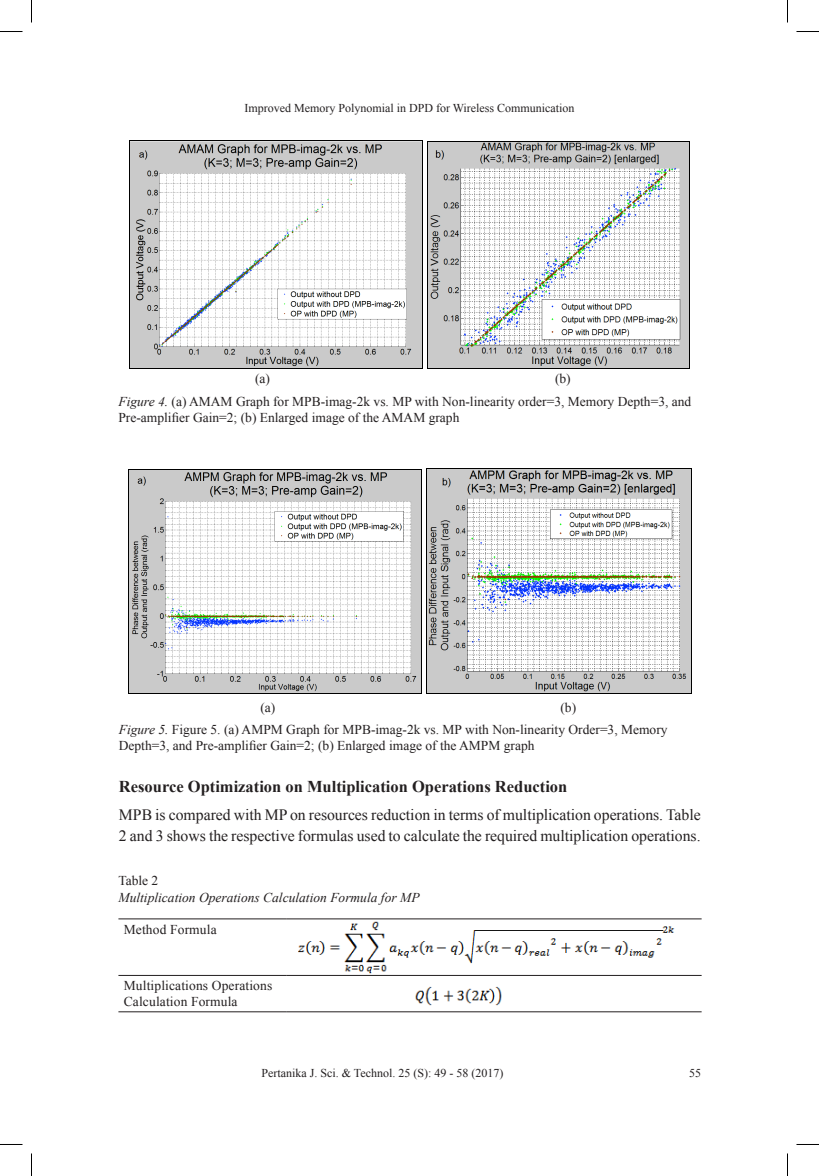
<style>
.page{position:relative;width:819px;height:1176px;background:#fff}
.page>*{position:absolute;margin:0;border:0;box-sizing:border-box;transform-origin:0 0}
.Subhead{font:700 16.5px "Times New Roman";color:#231f20}
.First_para_body_text{font:15.75px/21px "Times New Roman";color:#231f20}
.t1{font:15.45px "Times New Roman";color:#000}
.Caption_Figure{font:13.5px/16.2px "Times New Roman";color:#231f20}
.Body_Table{font:13.5px/16.2px "Times New Roman";letter-spacing:.01em;color:#231f20}
.Caption_Table{font:italic 13.5px/16.5px "Times New Roman";color:#231f20}
.t2{font:12px "Times New Roman";color:#231f20}
.s1{font-style:italic}
.s2{font-style:normal}
</style>
<div class="page">
<img style="left:130px;top:141px;width:292px;height:227px">
<hr style="left:130px;top:140px;width:292px;height:1px;background:#000">
<hr style="left:129px;top:141px;width:1px;height:227px;background:#000">
<hr style="left:422px;top:141px;width:1px;height:227px;background:#000">
<hr style="left:130px;top:368px;width:292px;height:1px;background:#000">
<img style="left:428px;top:142px;width:261px;height:226px">
<hr style="left:428px;top:141px;width:261px;height:1px;background:#000">
<hr style="left:427px;top:142px;width:1px;height:226px;background:#000">
<hr style="left:689px;top:142px;width:1px;height:226px;background:#000">
<hr style="left:428px;top:368px;width:261px;height:1px;background:#000">
<img style="left:129px;top:470px;width:292px;height:223px">
<hr style="left:129px;top:469px;width:292px;height:1px;background:#000">
<hr style="left:128px;top:470px;width:1px;height:223px;background:#000">
<hr style="left:421px;top:470px;width:1px;height:223px;background:#000">
<hr style="left:129px;top:693px;width:292px;height:1px;background:#000">
<img style="left:427px;top:468px;width:264px;height:225px">
<hr style="left:427px;top:467px;width:264px;height:1px;background:#000">
<hr style="left:426px;top:468px;width:1px;height:225px;background:#000">
<hr style="left:691px;top:468px;width:1px;height:225px;background:#000">
<hr style="left:427px;top:693px;width:264px;height:1px;background:#000">
<hr style="left:118px;top:918px;width:169px;height:1px;background:#231f20">
<hr style="left:287px;top:918px;width:415px;height:1px;background:#231f20">
<hr style="left:118px;top:975px;width:169px;height:1px;background:#231f20">
<hr style="left:287px;top:975px;width:415px;height:1px;background:#231f20">
<hr style="left:118px;top:1011px;width:169px;height:1px;background:#231f20">
<hr style="left:287px;top:1011px;width:415px;height:1px;background:#231f20">
<img style="left:298px;top:921px;width:377px;height:52px">
<img style="left:416px;top:986px;width:86px;height:20px">
<svg style="left:0;top:31px;width:22px;height:1px"></svg>
<svg style="left:796px;top:31px;width:23px;height:1px"></svg>
<svg style="left:0;top:1144px;width:22px;height:1px"></svg>
<svg style="left:796px;top:1144px;width:23px;height:1px"></svg>
<svg style="left:31px;top:0;width:1px;height:22px"></svg>
<svg style="left:31px;top:1153px;width:1px;height:22px"></svg>
<svg style="left:787px;top:0;width:1px;height:22px"></svg>
<svg style="left:787px;top:1153px;width:1px;height:22px"></svg>
<p class="t1" style="left:285px;top:96px;width:252px">(b) Enlarged image of the AMAM graph</p>
<p class="t2" style="left:244px;top:100px;width:332px">Improved Memory Polynomial in DPD for Wireless Communication</p>
<p class="Caption_Figure" style="left:255px;top:370px;width:16px">(a)</p>
<p class="Caption_Figure" style="left:555px;top:370px;width:17px">(b)</p>
<p class="t1" style="left:291px;top:387px;width:226px">Depth=3, and Pre-amplifier Gain=2;</p>
<p class="Caption_Figure" style="left:118px;top:393px;width:574px"><span class="s1">Figure 4.</span> (a) AMAM Graph for MPB-imag-2k vs. MP with Non-linearity order=3, Memory Depth=3, and<br>Pre-amplifier Gain=2; (b) Enlarged image of the AMAM graph</p>
<p class="Caption_Figure" style="left:260px;top:698px;width:16px">(a)</p>
<p class="Caption_Figure" style="left:560px;top:698px;width:17px">(b)</p>
<p class="Caption_Figure" style="left:119px;top:721px;width:550px"><span class="s1">Figure 5.</span> Figure 5. (a) AMPM Graph for MPB-imag-2k vs. MP with Non-linearity Order=3, Memory<br>Depth=3, and Pre-amplifier Gain=2; (b) Enlarged image of the AMPM graph</p>
<p class="Subhead" style="left:119px;top:775px;width:450px">Resource Optimization on Multiplication Operations Reduction</p>
<p class="First_para_body_text" style="left:119px;top:803px;width:583px">MPB is compared with MP on resources reduction in terms of multiplication operations. Table<br>2 and 3 shows the respective formulas used to calculate the required multiplication operations.</p>
<p class="Caption_Table" style="left:118px;top:872px;width:303px"><span class="s2">Table 2<br></span>Multiplication Operations Calculation Formula for MP</p>
<p class="Body_Table" style="left:124px;top:920px;width:94px">Method Formula</p>
<p class="Body_Table" style="left:124px;top:977px;width:150px">Multiplications Operations<br>Calculation Formula</p>
<p class="t2" style="left:262px;top:1065px;width:243px">Pertanika J. Sci. &amp; Technol. 25 (S): 49 - 58 (2017)</p>
<p class="t2" style="left:689px;top:1065px;width:13px">55</p>
</div>
